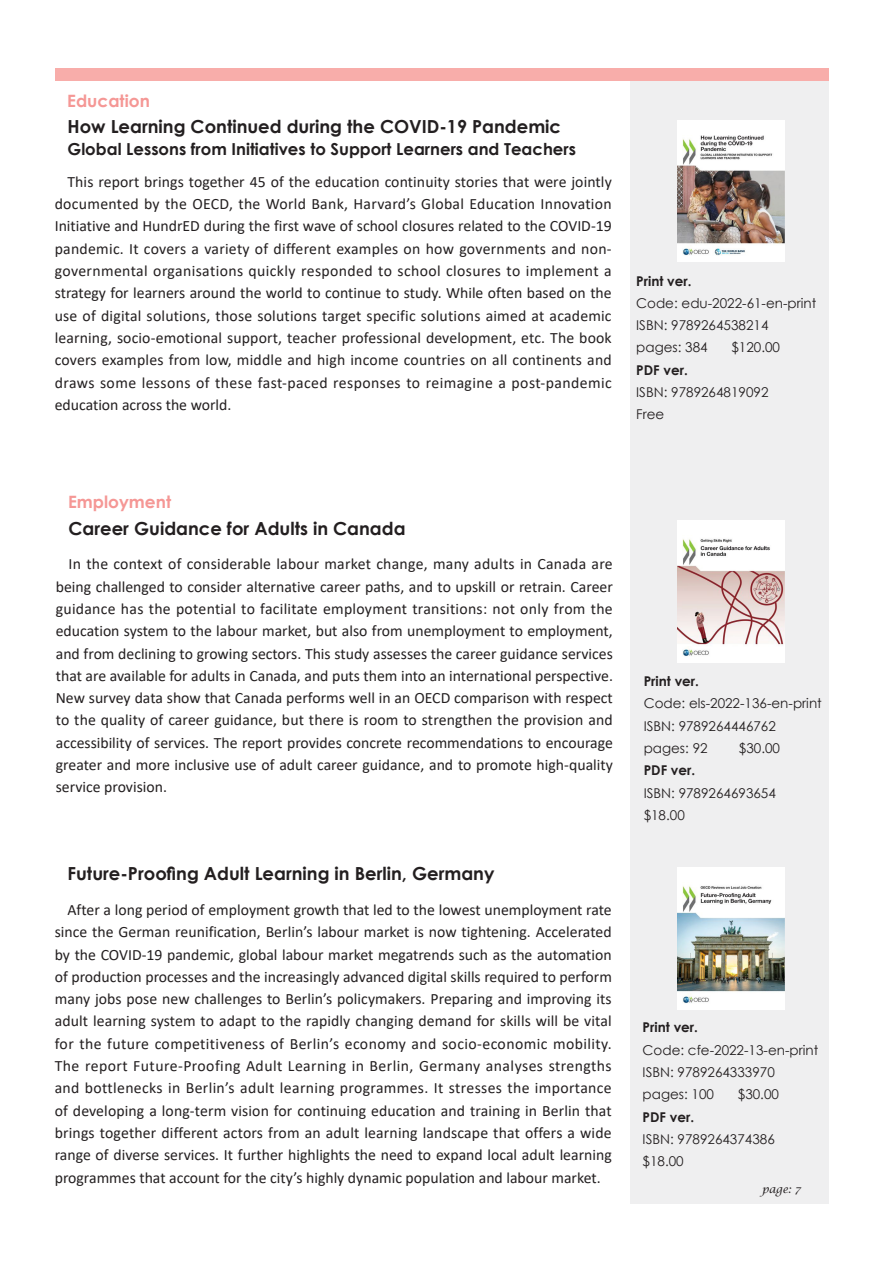
<style>
.page{position:relative;width:893px;height:1263px;background:#fff}
.page>*{position:absolute;margin:0;border:0;box-sizing:border-box;transform-origin:0 0}
.t1{font:700 18px "Century Gothic";color:#231f20}
.t2{font:700 16.95px "Century Gothic";color:#f59795}
.t3{font:700 16.5px "Century Gothic";color:#231f20}
.t4{font:15.75px/22.4px "Calibri";color:#231f20;text-align:justify}
.t5{font:13.5px "Century Gothic";color:#231f20}
.t6{font:700 13.5px "Century Gothic";color:#231f20}
.t7{font:italic 10.65px "Lucida Calligraphy";color:#231f20}
</style>
<div class="page">
<div style="left:55px;top:69px;width:774px;height:12px;background:#f8adaa"></div>
<div style="left:630px;top:81px;width:198px;height:1122px;background:#efeff0"></div>
<img style="left:678px;top:120px;width:106px;height:142px">
<img style="left:678px;top:521px;width:106px;height:141px">
<img style="left:678px;top:868px;width:106px;height:141px">
<p class="t2" style="left:67px;top:88px;width:84px">Education</p>
<p class="t1" style="left:68px;top:113px;width:495px">How Learning Continued during the COVID-19 Pandemic</p>
<p class="t3" style="left:68px;top:136px;width:510px">Global Lessons from Initiatives to Support Learners and Teachers</p>
<p class="t4" style="left:55px;top:170px;width:559px;text-indent:13px">This report brings together 45 of the education continuity stories that were jointly documented by the OECD, the World Bank, Harvard’s Global Education Innovation Initiative and HundrED during the first wave of school closures related to the COVID-19 pandemic. It covers a variety of different examples on how governments and non&shy;governmental organisations quickly responded to school closures to implement a strategy for learners around the world to continue to study. While often based on the use of digital solutions, those solutions target specific solutions aimed at academic learning, socio-emotional support, teacher professional development, etc. The book covers examples from low, middle and high income countries on all continents and draws some lessons of these fast-paced responses to reimagine a post-pandemic education across the world.</p>
<p class="t6" style="left:636px;top:270px;width:57px">Print ver.</p>
<p class="t5" style="left:636px;top:293px;width:182px">Code: edu-2022-61-en-print</p>
<p class="t5" style="left:636px;top:316px;width:134px">ISBN: 9789264538214</p>
<p class="t5" style="left:636px;top:338px;width:73px">pages: 384</p>
<p class="t5" style="left:731px;top:338px;width:50px">$120.00</p>
<p class="t6" style="left:636px;top:360px;width:53px">PDF ver.</p>
<p class="t5" style="left:636px;top:383px;width:134px">ISBN: 9789264819092</p>
<p class="t5" style="left:636px;top:405px;width:30px">Free</p>
<p class="t2" style="left:68px;top:489px;width:105px">Employment</p>
<p class="t1" style="left:69px;top:514px;width:338px">Career Guidance for Adults in Canada</p>
<p class="t4" style="left:56px;top:552px;width:559px;text-indent:13px">In the context of considerable labour market change, many adults in Canada are being challenged to consider alternative career paths, and to upskill or retrain. Career guidance has the potential to facilitate employment transitions: not only from the education system to the labour market, but also from unemployment to employment, and from declining to growing sectors. This study assesses the career guidance services that are available for adults in Canada, and puts them into an international perspective.<br>New survey data show that Canada performs well in an OECD comparison with respect to the quality of career guidance, but there is room to strengthen the provision and accessibility of services. The report provides concrete recommendations to encourage greater and more inclusive use of adult career guidance, and to promote high-quality service provision.</p>
<p class="t1" style="left:68px;top:860px;width:428px">Future-Proofing Adult Learning in Berlin, Germany</p>
<p class="t4" style="left:55px;top:898px;width:559px;text-indent:13px">After a long period of employment growth that led to the lowest unemployment rate since the German reunification, Berlin’s labour market is now tightening. Accelerated by the COVID-19 pandemic, global labour market megatrends such as the automation of production processes and the increasingly advanced digital skills required to perform many jobs pose new challenges to Berlin’s policymakers. Preparing and improving its adult learning system to adapt to the rapidly changing demand for skills will be vital for the future competitiveness of Berlin’s economy and socio-economic mobility.<br>The report Future-Proofing Adult Learning in Berlin, Germany analyses strengths and bottlenecks in Berlin’s adult learning programmes. It stresses the importance of developing a long-term vision for continuing education and training in Berlin that brings together different actors from an adult learning landscape that offers a wide range of diverse services. It further highlights the need to expand local adult learning programmes that account for the city’s highly dynamic population and labour market.</p>
<p class="t6" style="left:644px;top:671px;width:57px">Print ver.</p>
<p class="t5" style="left:644px;top:694px;width:180px">Code: els-2022-136-en-print</p>
<p class="t5" style="left:644px;top:716px;width:134px">ISBN: 9789264446762</p>
<p class="t5" style="left:644px;top:739px;width:65px">pages: 92</p>
<p class="t5" style="left:739px;top:739px;width:43px">$30.00</p>
<p class="t6" style="left:644px;top:760px;width:53px">PDF ver.</p>
<p class="t5" style="left:644px;top:783px;width:134px">ISBN: 9789264693654</p>
<p class="t5" style="left:644px;top:806px;width:43px">$18.00</p>
<p class="t6" style="left:643px;top:1017px;width:57px">Print ver.</p>
<p class="t5" style="left:643px;top:1040px;width:177px">Code: cfe-2022-13-en-print</p>
<p class="t5" style="left:643px;top:1063px;width:134px">ISBN: 9789264333970</p>
<p class="t5" style="left:643px;top:1085px;width:73px">pages: 100</p>
<p class="t5" style="left:738px;top:1085px;width:43px">$30.00</p>
<p class="t6" style="left:643px;top:1106px;width:53px">PDF ver.</p>
<p class="t5" style="left:643px;top:1130px;width:134px">ISBN: 9789264374386</p>
<p class="t5" style="left:643px;top:1152px;width:43px">$18.00</p>
<p class="t7" style="left:758px;top:1179px;width:40px">page: 7</p>
<p class="t7" style="left:762px;top:1183px;width:40px">page: 7</p>
</div>
